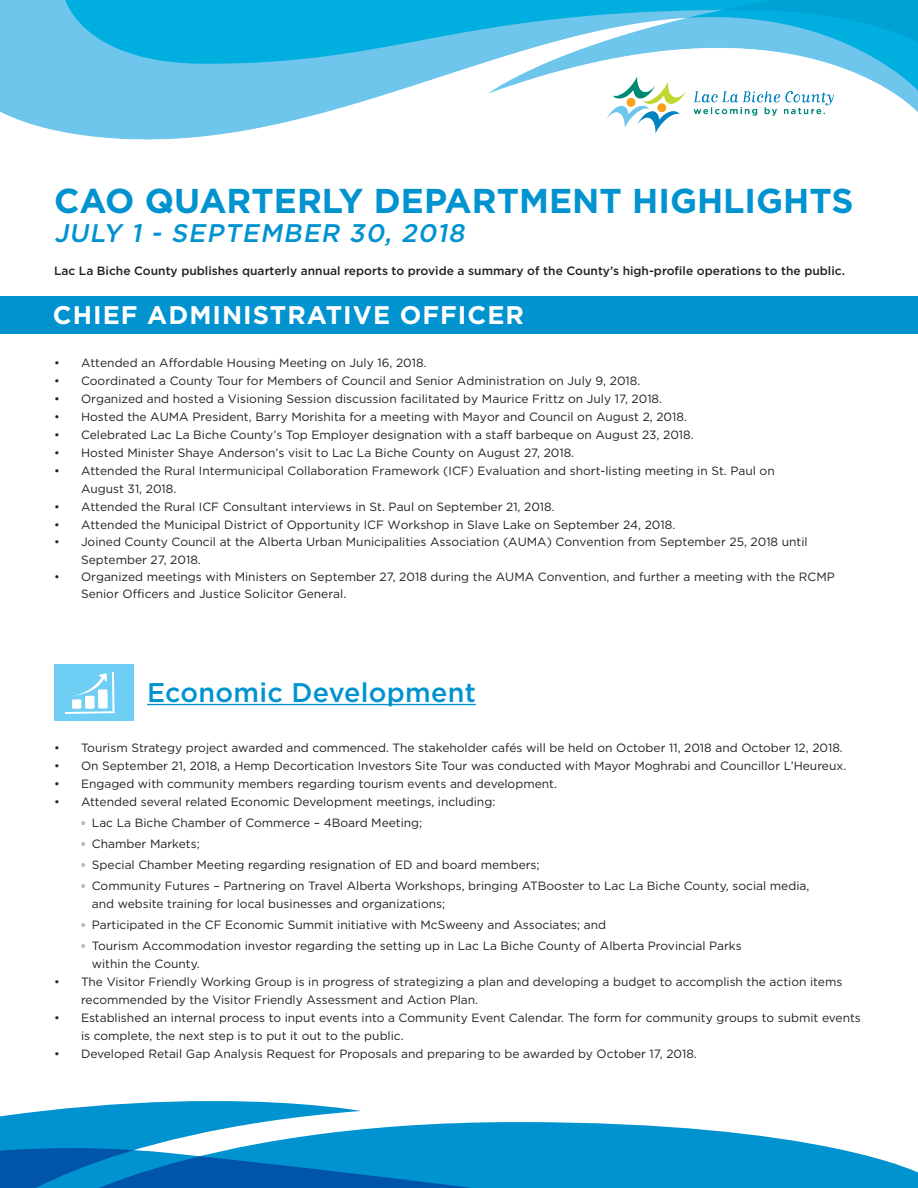
<style>
.page{position:relative;width:918px;height:1188px;background:#fff}
.page>*{position:absolute;margin:0;border:0;box-sizing:border-box;transform-origin:0 0}
.t1{font:700 34.5px "Gotham";color:#0093d0}
.t2{font:500 27px "Gotham";letter-spacing:.01em;color:#0093d0}
.t3{font:700 25.5px "Gotham";letter-spacing:.04em;color:#fff}
.t4{font:italic 500 25.5px "Gotham";color:#0093d0}
.t5{font:12px/21px "Gotham";color:#231f20}
.t6{font:500 12px "Gotham";color:#231f20}
.s1{font-family:"Arial"}
</style>
<div class="page">
<img style="left:0;top:0;width:918px;height:140px">
<svg style="left:0;top:1101px;width:361px;height:87px"></svg>
<svg style="left:43px;top:1122px;width:875px;height:66px;fill:#0093d0"></svg>
<div style="left:0;top:296px;width:918px;height:38px;background:#0093d0"></div>
<div style="left:54px;top:664px;width:80px;height:57px;background:#6fcef4"></div>
<svg style="left:65px;top:672px;width:50px;height:42px"></svg>
<hr style="left:147px;top:704px;width:329px;height:1px;background:#0093d0">
<p class="t1" style="left:54px;top:178px;width:801px">CAO QUARTERLY DEPARTMENT HIGHLIGHTS</p>
<p class="t4" style="left:54px;top:216px;width:418px">JULY 1 - SEPTEMBER 30, 2018</p>
<p class="t6" style="left:54px;top:263px;width:792px">Lac La Biche County publishes quarterly annual reports to provide a summary of the County’s high-profile operations to the public.</p>
<p class="t3" style="left:53px;top:298px;width:473px">CHIEF ADMINISTRATIVE OFFICER</p>
<p class="t5" style="left:54px;top:352px;width:374px">• Attended an Affordable Housing Meeting on July 16, 2018.</p>
<p class="t5" style="left:54px;top:370px;width:588px">• Coordinated a County Tour for Members of Council and Senior Administration on July 9, 2018.</p>
<p class="t5" style="left:54px;top:388px;width:610px">• Organized and hosted a Visioning Session discussion facilitated by Maurice Frittz on July 17, 2018.</p>
<p class="t5" style="left:54px;top:406px;width:634px">• Hosted the AUMA President, Barry Morishita for a meeting with Mayor and Council on August 2, 2018.</p>
<p class="t5" style="left:54px;top:424px;width:641px">• Celebrated Lac La Biche County’s Top Employer designation with a staff barbeque on August 23, 2018.</p>
<p class="t5" style="left:54px;top:442px;width:522px">• Hosted Minister Shaye Anderson’s visit to Lac La Biche County on August 27, 2018.</p>
<p class="t5" style="left:81px;top:461px;width:695px;line-height:18px;text-indent:-27px">• Attended the Rural Intermunicipal Collaboration Framework (ICF) Evaluation and short-listing meeting in St. Paul on<br>August 31, 2018.</p>
<p class="t5" style="left:54px;top:496px;width:502px">• Attended the Rural ICF Consultant interviews in St. Paul on September 21, 2018.</p>
<p class="t5" style="left:54px;top:514px;width:623px">• Attended the Municipal District of Opportunity ICF Workshop in Slave Lake on September 24, 2018.</p>
<p class="t5" style="left:81px;top:532px;width:728px;line-height:18px;text-indent:-27px">• Joined County Council at the Alberta Urban Municipalities Association (AUMA) Convention from September 25, 2018 until<br>September 27, 2018.</p>
<p class="t5" style="left:81px;top:568px;width:755px;line-height:17.1px;text-indent:-27px">• Organized meetings with Ministers on September 27, 2018 during the AUMA Convention, and further a meeting with the RCMP<br>Senior Officers and Justice Solicitor General.</p>
<p class="t2" style="left:147px;top:675px;width:330px">Economic Development</p>
<p class="t5" style="left:54px;top:736px;width:790px">• Tourism Strategy project awarded and commenced. The stakeholder cafés will be held on October 11, 2018 and October 12, 2018.</p>
<p class="t5" style="left:54px;top:754px;width:794px">• On September 21, 2018, a Hemp Decortication Investors Site Tour was conducted with Mayor Moghrabi and Councillor L’Heureux.</p>
<p class="t5" style="left:54px;top:772px;width:505px">• Engaged with community members regarding tourism events and development.</p>
<p class="t5" style="left:81px;top:790px;width:730px;text-indent:-27px">• Attended several related Economic Development meetings, including:<br><span class="s1">◦</span> Lac La Biche Chamber of Commerce – 4Board Meeting;<br><span class="s1">◦</span> Chamber Markets;<br><span class="s1">◦</span> Special Chamber Meeting regarding resignation of ED and board members;<br><span class="s1">◦</span> Community Futures – Partnering on Travel Alberta Workshops, bringing ATBooster to Lac La Biche County, social media,</p>
<p class="t5" style="left:81px;top:892px;width:662px;text-indent:11px">and website training for local businesses and organizations;<br><span class="s1">◦</span> Participated in the CF Economic Summit initiative with McSweeny and Associates; and<br><span class="s1">◦</span> Tourism Accommodation investor regarding the setting up in Lac La Biche County of Alberta Provincial Parks</p>
<p class="t5" style="left:92px;top:952px;width:109px">within the County.</p>
<p class="t5" style="left:81px;top:972px;width:763px;line-height:18px;text-indent:-27px">• The Visitor Friendly Working Group is in progress of strategizing a plan and developing a budget to accomplish the action items recommended by the Visitor Friendly Assessment and Action Plan.</p>
<p class="t5" style="left:81px;top:1008px;width:781px;line-height:18px;text-indent:-27px">• Established an internal process to input events into a Community Event Calendar. The form for community groups to submit events is complete, the next step is to put it out to the public.</p>
<p class="t5" style="left:54px;top:1042px;width:644px">• Developed Retail Gap Analysis Request for Proposals and preparing to be awarded by October 17, 2018.</p>
</div>
